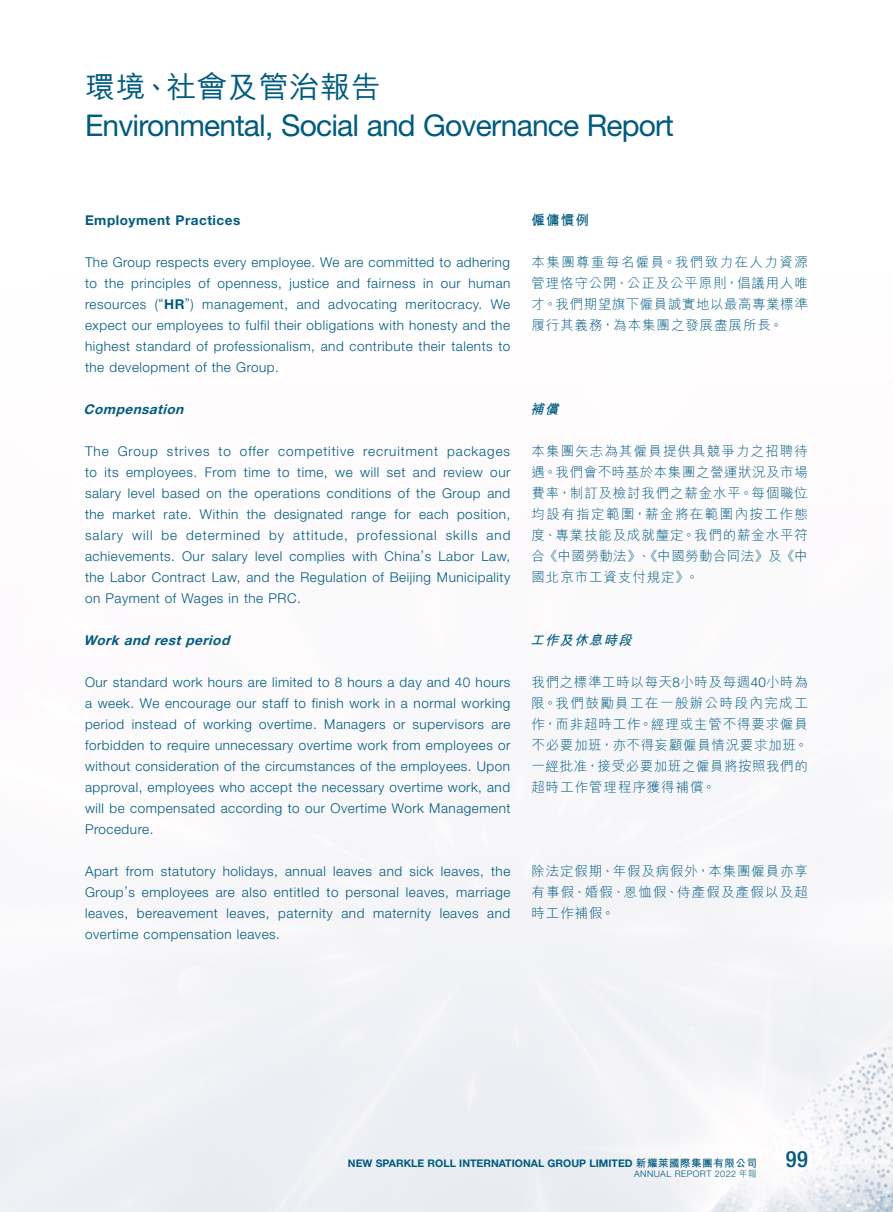
<style>
.page{position:relative;width:893px;height:1212px;background:#fff}
.page>*{position:absolute;margin:0;border:0;box-sizing:border-box;transform-origin:0 0}
.t1{font:30px "Helvetica Neue LT Std";letter-spacing:-.025em;color:#005b7f}
.t2{font:500 30px "M Hei HK";letter-spacing:.025em;color:#005b7f}
.t3{font:500 condensed 22.5px "Helvetica Neue LT Std";color:#005b7f}
.Body_Text{font:300 13.5px/21px "Helvetica Neue LT Std";letter-spacing:.04em;color:#005b7f;text-align:justify}
.C_Body_Text{font:300 13.5px/21px "M Hei HK";letter-spacing:.06em;color:#005b7f;text-align:justify}
.Heading_3{font:italic 700 13.5px "Helvetica Neue LT Std";color:#005b7f}
.Heading_2{font:700 13.5px "Helvetica Neue LT Std";letter-spacing:.04em;color:#005b7f}
.C_Heading_3{font:italic 700 13.5px "M Hei HK";color:#005b7f}
.C_Heading_2{font:700 13.5px "M Hei HK";color:#005b7f}
.t4{font:700 10.5px "Helvetica Neue LT Std";letter-spacing:.005em;color:#005b7f}
.t5{font:300 9px "Helvetica Neue LT Std";letter-spacing:.045em;color:#005b7f}
.s1{font-weight:700}
.s2{font-family:"Helvetica Neue LT Std"}
.s3{font-family:"M Hei HK"}
</style>
<div class="page">
<img style="left:0;top:864px;width:893px;height:348px">
<h1 class="t2" style="left:85px;top:66px;width:297px">環境、社會及管治報告</h1>
<h1 class="t1" style="left:85px;top:107px;width:590px">Environmental, Social and Governance Report</h1>
<p class="Heading_2" style="left:85px;top:211px;width:157px">Employment Practices</p>
<p class="Body_Text" style="left:85px;top:251px;width:427px">The Group respects every employee. We are committed to adhering to the principles of openness, justice and fairness in our human resources (“<span class="s1">HR</span>”) management, and advocating meritocracy. We expect our employees to fulfil their obligations with honesty and the highest standard of professionalism, and contribute their talents to the development of the Group.</p>
<p class="Heading_3" style="left:84px;top:400px;width:105px">Compensation</p>
<p class="Body_Text" style="left:85px;top:440px;width:427px">The Group strives to offer competitive recruitment packages to its employees. From time to time, we will set and review our salary level based on the operations conditions of the Group and the market rate. Within the designated range for each position, salary will be determined by attitude, professional skills and achievements. Our salary level complies with China’s Labor Law, the Labor Contract Law, and the Regulation of Beijing Municipality on Payment of Wages in the PRC.</p>
<p class="Heading_3" style="left:84px;top:631px;width:151px">Work and rest period</p>
<p class="Body_Text" style="left:85px;top:671px;width:427px">Our standard work hours are limited to 8 hours a day and 40 hours a week. We encourage our staff to finish work in a normal working period instead of working overtime. Managers or supervisors are forbidden to require unnecessary overtime work from employees or without consideration of the circumstances of the employees. Upon approval, employees who accept the necessary overtime work, and will be compensated according to our Overtime Work Management Procedure.</p>
<p class="Body_Text" style="left:85px;top:860px;width:427px">Apart from statutory holidays, annual leaves and sick leaves, the Group’s employees are also entitled to personal leaves, marriage leaves, bereavement leaves, paternity and maternity leaves and overtime compensation leaves.</p>
<p class="C_Heading_2" style="left:531px;top:210px;width:59px">僱傭慣例</p>
<p class="C_Body_Text" style="left:531px;top:251px;width:278px">本集團尊重每名僱員。我們致力在人力資源管理恪守公開、公正及公平原則，倡議用人唯才。我們期望旗下僱員誠實地以最高專業標準履行其義務，為本集團之發展盡展所長。</p>
<p class="C_Heading_3" style="left:530px;top:399px;width:34px">補償</p>
<p class="C_Body_Text" style="left:531px;top:440px;width:278px">本集團矢志為其僱員提供具競爭力之招聘待遇。我們會不時基於本集團之營運狀況及市場費率，制訂及檢討我們之薪金水平。每個職位均設有指定範圍，薪金將在範圍內按工作態度、專業技能及成就釐定。我們的薪金水平符合《中國勞動法》、《中國勞動合同法》及《中國北京市工資支付規定》。</p>
<p class="C_Heading_3" style="left:530px;top:630px;width:108px">工作及休息時段</p>
<p class="C_Body_Text" style="left:531px;top:671px;width:278px">我們之標準工時以每天<span class="s2">8</span>小時及每週<span class="s2">40</span>小時為限。我們鼓勵員工在一般辦公時段內完成工作，而非超時工作。經理或主管不得要求僱員不必要加班，亦不得妄顧僱員情況要求加班。一經批准，接受必要加班之僱員將按照我們的超時工作管理程序獲得補償。</p>
<p class="C_Body_Text" style="left:531px;top:860px;width:278px">除法定假期、年假及病假外，本集團僱員亦享有事假、婚假、恩恤假、侍產假及產假以及超時工作補假。</p>
<p class="t4" style="left:348px;top:1156px;width:411px">NEW SPARKLE ROLL INTERNATIONAL GROUP LIMITED <span class="s3">新耀萊國際集團有限公司</span></p>
<p class="t5" style="left:634px;top:1168px;width:124px">ANNUAL REPORT 2022 <span class="s3">年報</span></p>
<h2 class="t3" style="left:786px;top:1145px;width:24px">99</h2>
</div>
